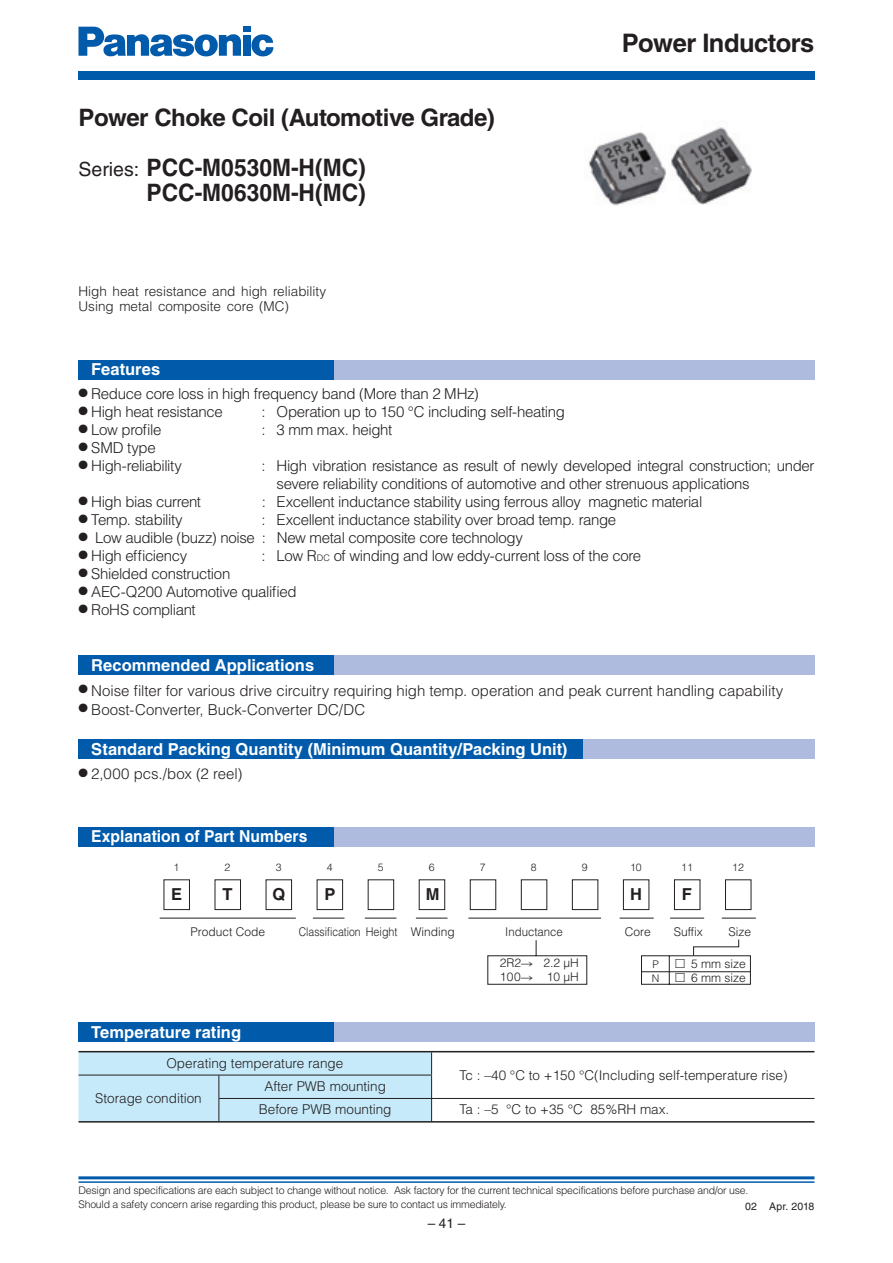
<style>
.page{position:relative;width:893px;height:1263px;background:#fff}
.page>*{position:absolute;margin:0;border:0;box-sizing:border-box;transform-origin:0 0}
.t1{font:700 25.5px "Helvetica LT Std";letter-spacing:-.02em;color:#231f20}
.t2{font:700 24px/49.5px "Helvetica LT Std";letter-spacing:-.02em;color:#231f20}
.t3{font:700 24px "Helvetica LT Std";color:#231f20;scale:.95 1}
.t4{font:700 16.5px "Helvetica LT Std";color:#fff}
.t5{font:700 16.5px "Helvetica LT Std";color:#fff;scale:.95 1}
.t6{font:700 16.5px "Helvetica LT Std";color:#231f20}
.t7{font:300 15px/18px "Helvetica LT Std";letter-spacing:-.02em;color:#231f20}
.t8{font:300 15px "Helvetica LT Std";color:#231f20}
.t9{font:300 13.5px/15px "Helvetica LT Std";color:#231f20}
.t10{font:13.5px "Helvetica LT Std";color:#231f20}
.t11{font:300 12px/13.5px "Helvetica LT Std";color:#231f20}
.t12{font:300 12px "Helvetica LT Std";color:#231f20;scale:.87 1}
.t13{font:300 12px "Helvetica LT Std";color:#231f20;scale:.95 1}
.t14{font:300 10.5px/13.5px "Helvetica LT Std";letter-spacing:-.02em;color:#231f20}
.t15{font:10.5px "Helvetica LT Std";letter-spacing:.015em;color:#231f20}
.s1{font-weight:400;font-size:19.5px}
.s2{font-size:9px}
</style>
<div class="page">
<hr style="left:78px;top:1176px;width:736px;height:3px;background:#015aaa">
<hr style="left:78px;top:1181px;width:736px;height:2px;background:#015aaa">
<div style="left:78px;top:71px;width:736px;height:9px;background:#015aaa"></div>
<svg style="left:78px;top:27px;width:163px;height:30px"></svg>
<div style="left:242px;top:35px;width:8px;height:21px;background:#015aaa"></div>
<div style="left:242px;top:27px;width:8px;height:5px;background:#015aaa"></div>
<svg style="left:251px;top:34px;width:22px;height:22px"></svg>
<svg style="left:159px;top:879px;width:439px;height:40px"></svg>
<hr style="left:468px;top:918px;width:133px;height:1px;background:#231f20">
<svg style="left:622px;top:879px;width:134px;height:40px"></svg>
<hr style="left:670px;top:918px;width:34px;height:1px;background:#231f20">
<hr style="left:619px;top:918px;width:34px;height:1px;background:#231f20">
<hr style="left:416px;top:918px;width:31px;height:1px;background:#231f20">
<hr style="left:365px;top:918px;width:31px;height:1px;background:#231f20">
<svg style="left:641px;top:939px;width:110px;height:46px"></svg>
<svg style="left:487px;top:940px;width:100px;height:45px"></svg>
<hr style="left:641px;top:971px;width:109px;height:1px;background:#231f20">
<img style="left:671px;top:127px;width:81px;height:77px">
<img style="left:589px;top:132px;width:76px;height:74px">
<div style="left:78px;top:740px;width:737px;height:19px;background:#aebade"></div>
<div style="left:78px;top:740px;width:504px;height:19px;background:#015aaa"></div>
<div style="left:78px;top:656px;width:737px;height:19px;background:#aebade"></div>
<div style="left:78px;top:827px;width:737px;height:19px;background:#aebade"></div>
<div style="left:78px;top:1023px;width:737px;height:19px;background:#aebade"></div>
<div style="left:78px;top:360px;width:737px;height:20px;background:#aebade"></div>
<hr style="left:218px;top:1098px;width:596px;height:1px;background:#231f20">
<div style="left:78px;top:1052px;width:354px;height:69px;background:#c6eafa"></div>
<hr style="left:78px;top:1051px;width:736px;height:1px;background:#231f20">
<hr style="left:78px;top:1121px;width:736px;height:2px;background:#231f20">
<div style="left:78px;top:1023px;width:256px;height:19px;background:#015aaa"></div>
<div style="left:78px;top:827px;width:256px;height:19px;background:#015aaa"></div>
<div style="left:78px;top:656px;width:256px;height:19px;background:#015aaa"></div>
<div style="left:78px;top:360px;width:256px;height:20px;background:#015aaa"></div>
<h2 class="t2" style="left:78px;top:95px;width:418px">Power Choke Coil (Automotive Grade)<br><span class="s1">Series:</span> PCC-M0530M-H(MC)</h2>
<h2 class="t3" style="left:146px;top:183px;width:232px">PCC-M0630M-H(MC)</h2>
<p class="t9" style="left:78px;top:285px;width:249px">High heat resistance and high reliability<br>Using metal composite core (MC)</p>
<p class="t4" style="left:91px;top:363px;width:70px">Features</p>
<h1 class="t1" style="left:621px;top:33px;width:194px">Power Inductors</h1>
<p class="t7" style="left:78px;top:386px;width:402px">● Reduce core loss in high frequency band (More than 2 MHz)</p>
<p class="t7" style="left:78px;top:404px;width:146px">● High heat resistance</p>
<p class="t7" style="left:261px;top:404px;width:305px">: Operation up to 150 °C including self-heating</p>
<p class="t7" style="left:78px;top:422px;width:85px">● Low profile</p>
<p class="t7" style="left:261px;top:422px;width:132px">: 3 mm max. height</p>
<p class="t7" style="left:78px;top:440px;width:79px">● SMD type</p>
<p class="t7" style="left:78px;top:458px;width:105px">● High-reliability</p>
<p class="t7" style="left:276px;top:458px;width:539px;text-indent:-15px">: High vibration resistance as result of newly developed integral construction; under severe reliability conditions of automotive and other strenuous applications</p>
<p class="t7" style="left:78px;top:494px;width:124px">● High bias current</p>
<p class="t7" style="left:262px;top:494px;width:442px">: Excellent inductance stability using ferrous alloy magnetic material</p>
<p class="t7" style="left:78px;top:512px;width:106px">● Temp. stability</p>
<p class="t7" style="left:261px;top:512px;width:356px">: Excellent inductance stability over broad temp. range</p>
<p class="t7" style="left:78px;top:530px;width:446px">● Low audible (buzz) noise : New metal composite core technology</p>
<p class="t7" style="left:78px;top:548px;width:110px">● High efficiency</p>
<p class="t7" style="left:261px;top:548px;width:381px">: Low R<span class="s2">DC</span> of winding and low eddy-current loss of the core</p>
<p class="t7" style="left:78px;top:566px;width:153px">● Shielded construction</p>
<p class="t7" style="left:78px;top:584px;width:220px">● AEC-Q200 Automotive qualified</p>
<p class="t7" style="left:78px;top:602px;width:119px">● RoHS compliant</p>
<p class="t4" style="left:91px;top:658px;width:224px">Recommended Applications</p>
<p class="t7" style="left:78px;top:683px;width:706px">● Noise filter for various drive circuitry requiring high temp. operation and peak current handling capability</p>
<p class="t8" style="left:78px;top:704px;width:288px">● Boost-Converter, Buck-Converter DC/DC</p>
<p class="t4" style="left:91px;top:742px;width:477px">Standard Packing Quantity (Minimum Quantity/Packing Unit)</p>
<p class="t8" style="left:78px;top:768px;width:165px">● 2,000 pcs./box (2 reel)</p>
<p class="t5" style="left:91px;top:830px;width:229px">Explanation of Part Numbers</p>
<p class="t14" style="left:173px;top:862px;width:7px">1</p>
<p class="t14" style="left:225px;top:862px;width:7px">2</p>
<p class="t14" style="left:276px;top:862px;width:7px">3</p>
<p class="t14" style="left:327px;top:862px;width:7px">4</p>
<p class="t14" style="left:378px;top:862px;width:7px">5</p>
<p class="t14" style="left:429px;top:862px;width:7px">6</p>
<p class="t14" style="left:480px;top:862px;width:7px">7</p>
<p class="t14" style="left:531px;top:862px;width:7px">8</p>
<p class="t14" style="left:582px;top:862px;width:7px">9</p>
<p class="t14" style="left:630px;top:862px;width:13px">10</p>
<p class="t14" style="left:681px;top:862px;width:13px">11</p>
<p class="t14" style="left:732px;top:862px;width:13px">12</p>
<p class="t6" style="left:171px;top:885px;width:13px">E</p>
<p class="t6" style="left:222px;top:885px;width:12px">T</p>
<p class="t6" style="left:272px;top:885px;width:14px">Q</p>
<p class="t6" style="left:324px;top:885px;width:13px">P</p>
<p class="t6" style="left:425px;top:885px;width:15px">M</p>
<p class="t6" style="left:630px;top:885px;width:13px">H</p>
<p class="t6" style="left:681px;top:885px;width:12px">F</p>
<p class="t11" style="left:190px;top:926px;width:76px">Product Code</p>
<p class="t12" style="left:299px;top:927px;width:181px">Classification Height Winding</p>
<p class="t13" style="left:505px;top:927px;width:62px">Inductance</p>
<p class="t4" style="left:91px;top:1025px;width:151px">Temperature rating</p>
<p class="t11" style="left:500px;top:958px;width:35px">2R2→<br>100→</p>
<p class="t11" style="left:543px;top:958px;width:37px">2.2 μH<br>10 μH</p>
<p class="t11" style="left:625px;top:926px;width:27px">Core</p>
<p class="t11" style="left:673px;top:926px;width:31px">Suffix</p>
<p class="t11" style="left:728px;top:926px;width:24px">Size</p>
<p class="t14" style="left:651px;top:959px;width:9px">P<br>N</p>
<p class="t11" style="left:675px;top:958px;width:72px">□ 5 mm size</p>
<p class="t11" style="left:675px;top:972px;width:72px">□ 6 mm size</p>
<p class="t9" style="left:166px;top:1057px;width:178px">Operating temperature range</p>
<p class="t9" style="left:95px;top:1092px;width:108px">Storage condition</p>
<p class="t9" style="left:259px;top:1076px;width:134px;line-height:23.2px;text-align:center">After PWB mounting<br>Before PWB mounting</p>
<p class="t9" style="left:459px;top:1069px;width:329px">Tc : –40 °C to +150 °C(Including self-temperature rise)</p>
<p class="t9" style="left:459px;top:1103px;width:211px">Ta : –5 °C to +35 °C 85%RH max.</p>
<p class="t14" style="left:78px;top:1185px;width:671px">Design and specifications are each subject to change without notice. Ask factory for the current technical specifications before purchase and/or use.<br>Should a safety concern arise regarding this product, please be sure to contact us immediately.</p>
<p class="t15" style="left:745px;top:1202px;width:71px">02 Apr. 2018</p>
<p class="t10" style="left:427px;top:1218px;width:39px">– 41 –</p>
</div>
